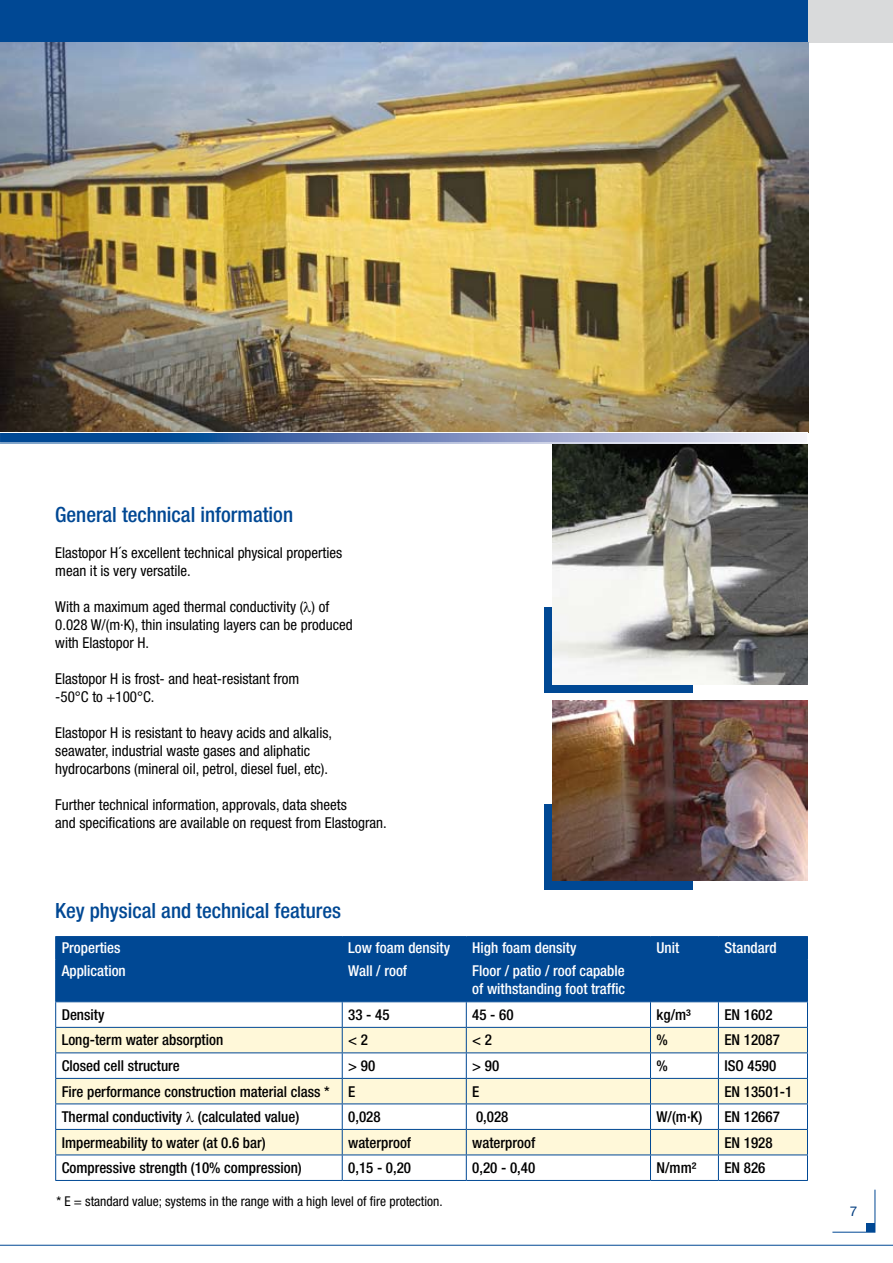
<style>
.page{position:relative;width:893px;height:1263px;background:#fff}
.page>*{position:absolute;margin:0;border:0;box-sizing:border-box;transform-origin:0 0}
.t1{font:500 condensed 21px "Helvetica Neue LT Pro";color:#004894}
.t2{font:condensed 15px/18px "Helvetica Neue LT Pro";color:#000}
.t3{font:500 condensed 15px "Helvetica Neue LT Pro";color:#000}
.t4{font:500 condensed 15px/18px "Helvetica Neue LT Pro";color:#fff}
.t5{font:condensed 13.5px "Helvetica Neue LT Pro";color:#000}
</style>
<div class="page">
<div style="left:544px;top:607px;width:149px;height:86px;background:#004894"></div>
<div style="left:544px;top:804px;width:149px;height:85px;background:#004894"></div>
<div style="left:806px;top:0;width:87px;height:43px;background:#d9dadb"></div>
<hr style="left:0;top:1245px;width:893px;height:1px;background:#004894">
<div style="left:0;top:0;width:807px;height:43px;background:#004894"></div>
<img style="left:0;top:43px;width:808px;height:389px">
<img style="left:553px;top:701px;width:255px;height:180px">
<img style="left:553px;top:443px;width:255px;height:241px">
<svg style="left:2px;top:434px;width:803px;height:7px;background:#6887bb"></svg>
<div style="left:0;top:432px;width:808px;height:11px;border:1px solid #fff"></div>
<div style="left:56px;top:937px;width:751px;height:64px;background:#004894"></div>
<svg style="left:56px;top:1002px;width:751px;height:178px"></svg>
<svg style="left:56px;top:1028px;width:751px;height:126px;fill:#fff8d9"></svg>
<hr style="left:342px;top:1027px;width:124px;height:1px;background:#004894">
<hr style="left:466px;top:1027px;width:184px;height:1px;background:#004894">
<hr style="left:650px;top:1027px;width:68px;height:1px;background:#004894">
<hr style="left:718px;top:1027px;width:90px;height:1px;background:#004894">
<hr style="left:342px;top:1052px;width:124px;height:1px;background:#004894">
<hr style="left:466px;top:1052px;width:184px;height:1px;background:#004894">
<hr style="left:650px;top:1052px;width:68px;height:1px;background:#004894">
<hr style="left:718px;top:1052px;width:90px;height:1px;background:#004894">
<hr style="left:342px;top:1078px;width:124px;height:1px;background:#004894">
<hr style="left:466px;top:1078px;width:184px;height:1px;background:#004894">
<hr style="left:650px;top:1078px;width:68px;height:1px;background:#004894">
<hr style="left:718px;top:1078px;width:90px;height:1px;background:#004894">
<hr style="left:342px;top:1103px;width:124px;height:1px;background:#004894">
<hr style="left:466px;top:1103px;width:184px;height:1px;background:#004894">
<hr style="left:650px;top:1103px;width:68px;height:1px;background:#004894">
<hr style="left:718px;top:1103px;width:90px;height:1px;background:#004894">
<hr style="left:342px;top:1129px;width:124px;height:1px;background:#004894">
<hr style="left:466px;top:1129px;width:184px;height:1px;background:#004894">
<hr style="left:650px;top:1129px;width:68px;height:1px;background:#004894">
<hr style="left:718px;top:1129px;width:90px;height:1px;background:#004894">
<hr style="left:342px;top:1154px;width:124px;height:1px;background:#004894">
<hr style="left:466px;top:1154px;width:184px;height:1px;background:#004894">
<svg style="left:466px;top:1002px;width:1px;height:178px"></svg>
<hr style="left:650px;top:1154px;width:68px;height:1px;background:#004894">
<svg style="left:650px;top:1002px;width:1px;height:178px"></svg>
<hr style="left:718px;top:1154px;width:90px;height:1px;background:#004894">
<svg style="left:718px;top:1002px;width:1px;height:178px"></svg>
<svg style="left:807px;top:1002px;width:1px;height:178px"></svg>
<hr style="left:342px;top:1180px;width:124px;height:1px;background:#004894">
<hr style="left:466px;top:1180px;width:184px;height:1px;background:#004894">
<hr style="left:650px;top:1180px;width:68px;height:1px;background:#004894">
<hr style="left:718px;top:1180px;width:90px;height:1px;background:#004894">
<hr style="left:55px;top:1027px;width:287px;height:1px;background:#004894">
<hr style="left:55px;top:1052px;width:287px;height:1px;background:#004894">
<hr style="left:55px;top:1078px;width:287px;height:1px;background:#004894">
<hr style="left:55px;top:1103px;width:287px;height:1px;background:#004894">
<hr style="left:55px;top:1129px;width:287px;height:1px;background:#004894">
<hr style="left:55px;top:1154px;width:287px;height:1px;background:#004894">
<svg style="left:55px;top:1002px;width:1px;height:178px"></svg>
<svg style="left:342px;top:1002px;width:1px;height:178px"></svg>
<hr style="left:55px;top:1180px;width:287px;height:1px;background:#004894">
<hr style="left:341px;top:937px;width:2px;height:21px;background:#004894">
<hr style="left:56px;top:958px;width:286px;height:2px;background:#004894">
<svg style="left:466px;top:937px;width:1px;height:21px"></svg>
<hr style="left:342px;top:958px;width:124px;height:2px;background:#004894">
<svg style="left:650px;top:937px;width:1px;height:21px"></svg>
<hr style="left:466px;top:958px;width:184px;height:2px;background:#004894">
<svg style="left:718px;top:937px;width:1px;height:21px"></svg>
<hr style="left:650px;top:958px;width:68px;height:2px;background:#004894">
<hr style="left:718px;top:958px;width:89px;height:2px;background:#004894">
<hr style="left:341px;top:960px;width:2px;height:41px;background:#004894">
<hr style="left:466px;top:960px;width:1px;height:41px;background:#004894">
<hr style="left:650px;top:960px;width:1px;height:41px;background:#004894">
<hr style="left:718px;top:960px;width:1px;height:41px;background:#004894">
<hr style="left:55px;top:936px;width:287px;height:1px;background:#004894">
<svg style="left:55px;top:937px;width:1px;height:22px"></svg>
<hr style="left:342px;top:936px;width:124px;height:1px;background:#004894">
<hr style="left:466px;top:936px;width:184px;height:1px;background:#004894">
<hr style="left:650px;top:936px;width:68px;height:1px;background:#004894">
<hr style="left:718px;top:936px;width:90px;height:1px;background:#004894">
<svg style="left:807px;top:937px;width:1px;height:22px"></svg>
<hr style="left:55px;top:959px;width:1px;height:42px;background:#004894">
<hr style="left:807px;top:959px;width:1px;height:42px;background:#004894">
<hr style="left:55px;top:1001px;width:287px;height:1px;background:#004894">
<hr style="left:342px;top:1001px;width:124px;height:1px;background:#004894">
<hr style="left:466px;top:1001px;width:184px;height:1px;background:#004894">
<hr style="left:650px;top:1001px;width:68px;height:1px;background:#004894">
<hr style="left:718px;top:1001px;width:90px;height:1px;background:#004894">
<svg style="left:832px;top:1189px;width:44px;height:44px"></svg>
<h1 class="t1" style="left:55px;top:502px;width:239px">General technical information</h1>
<p class="t2" style="left:55px;top:544px;width:289px">Elastopor H´s excellent technical physical properties mean it is very versatile.</p>
<p class="t2" style="left:55px;top:598px;width:299px">With a maximum aged thermal conductivity (●) of<br>0.028 W/(m·K), thin insulating layers can be produced with Elastopor H.</p>
<p class="t2" style="left:55px;top:670px;width:246px">Elastopor H is frost- and heat-resistant from -50°C to +100°C.</p>
<p class="t2" style="left:55px;top:724px;width:278px">Elastopor H is resistant to heavy acids and alkalis, seawater, industrial waste gases and aliphatic hydrocarbons (mineral oil, petrol, diesel fuel, etc).</p>
<p class="t2" style="left:55px;top:796px;width:333px">Further technical information, approvals, data sheets<br>and specifications are available on request from Elastogran.</p>
<h1 class="t1" style="left:55px;top:898px;width:287px">Key physical and technical features</h1>
<p class="t4" style="left:62px;top:939px;width:60px">Properties</p>
<p class="t4" style="left:348px;top:939px;width:103px">Low foam density</p>
<p class="t4" style="left:472px;top:939px;width:106px">High foam density</p>
<p class="t4" style="left:656px;top:939px;width:24px">Unit</p>
<p class="t4" style="left:724px;top:939px;width:54px">Standard</p>
<p class="t4" style="left:62px;top:961px;width:66px">Application</p>
<p class="t4" style="left:348px;top:961px;width:60px">Wall / roof</p>
<p class="t4" style="left:472px;top:961px;width:154px">Floor / patio / roof capable of withstanding foot traffic</p>
<p class="t3" style="left:62px;top:1006px;width:44px">Density</p>
<p class="t3" style="left:348px;top:1006px;width:43px">33 - 45</p>
<p class="t3" style="left:472px;top:1006px;width:43px">45 - 60</p>
<p class="t3" style="left:656px;top:1006px;width:36px">kg/m³</p>
<p class="t3" style="left:724px;top:1006px;width:50px">EN 1602</p>
<p class="t3" style="left:62px;top:1031px;width:163px">Long-term water absorption</p>
<p class="t3" style="left:348px;top:1031px;width:21px">&lt; 2</p>
<p class="t3" style="left:472px;top:1031px;width:21px">&lt; 2</p>
<p class="t3" style="left:656px;top:1031px;width:13px">%</p>
<p class="t3" style="left:724px;top:1031px;width:57px">EN 12087</p>
<p class="t3" style="left:62px;top:1057px;width:120px">Closed cell structure</p>
<p class="t3" style="left:348px;top:1057px;width:28px">&gt; 90</p>
<p class="t3" style="left:472px;top:1057px;width:29px">&gt; 90</p>
<p class="t3" style="left:656px;top:1057px;width:13px">%</p>
<p class="t3" style="left:724px;top:1057px;width:53px">ISO 4590</p>
<p class="t3" style="left:62px;top:1082px;width:295px">Fire performance construction material class * E</p>
<p class="t3" style="left:472px;top:1082px;width:9px">E</p>
<p class="t3" style="left:724px;top:1082px;width:69px">EN 13501-1</p>
<p class="t3" style="left:62px;top:1108px;width:239px">Thermal conductivity ● (calculated value)</p>
<p class="t3" style="left:348px;top:1108px;width:34px">0,028</p>
<p class="t3" style="left:476px;top:1108px;width:34px">0,028</p>
<p class="t3" style="left:656px;top:1108px;width:47px">W/(m·K)</p>
<p class="t3" style="left:724px;top:1108px;width:57px">EN 12667</p>
<p class="t3" style="left:62px;top:1133px;width:205px">Impermeability to water (at 0.6 bar)</p>
<p class="t3" style="left:348px;top:1133px;width:64px">waterproof</p>
<p class="t3" style="left:472px;top:1133px;width:64px">waterproof</p>
<p class="t3" style="left:724px;top:1133px;width:50px">EN 1928</p>
<p class="t3" style="left:62px;top:1159px;width:242px">Compressive strength (10% compression)</p>
<p class="t3" style="left:348px;top:1159px;width:64px">0,15 - 0,20</p>
<p class="t3" style="left:472px;top:1159px;width:64px">0,20 - 0,40</p>
<p class="t3" style="left:656px;top:1159px;width:41px">N/mm²</p>
<p class="t3" style="left:724px;top:1159px;width:43px">EN 826</p>
<p class="t5" style="left:56px;top:1193px;width:388px">* E = standard value; systems in the range with a high level of fire protection.</p>
</div>
